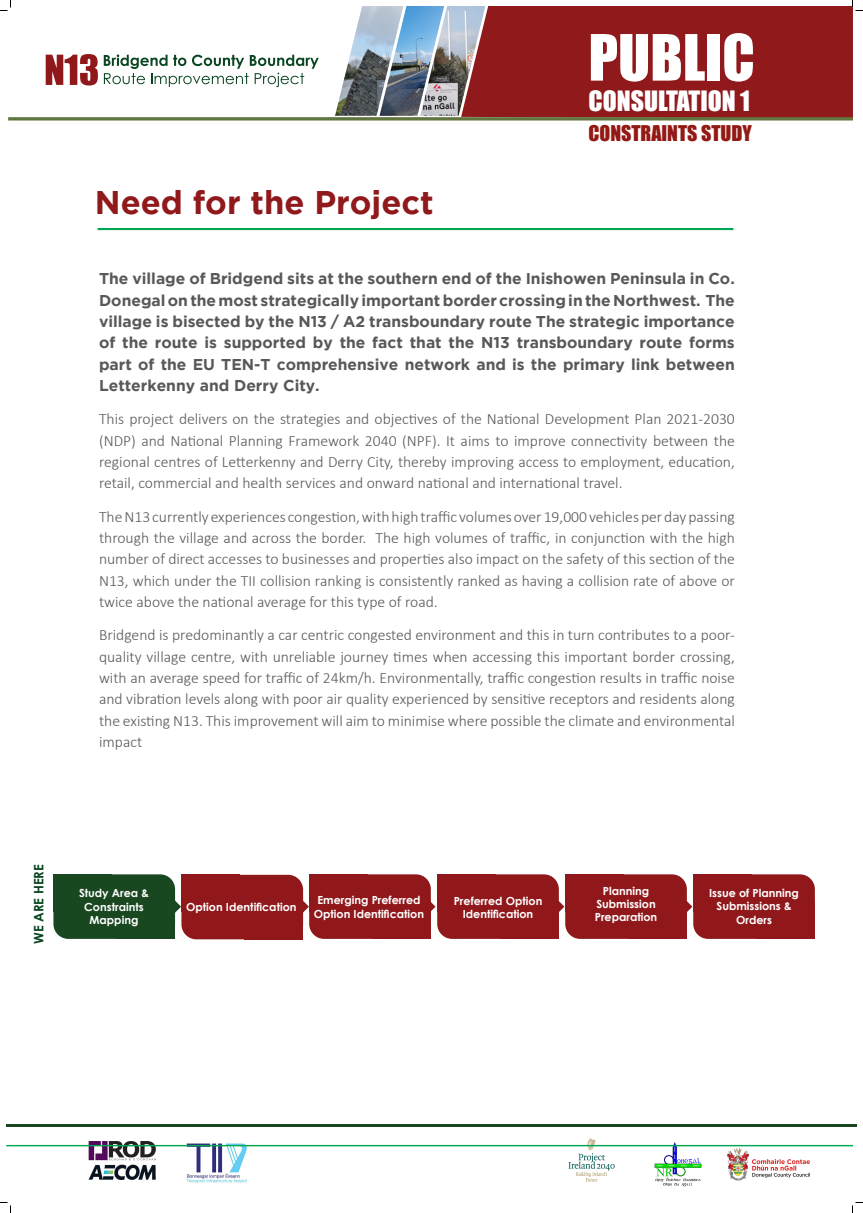
<style>
.page{position:relative;width:863px;height:1213px;background:#fff}
.page>*{position:absolute;margin:0;border:0;box-sizing:border-box;transform-origin:0 0}
.t1{font:58.95px "Impact";color:#fff}
.t2{font:700 32.7px "Gotham";color:#90191c}
.t3{font:25.75px "Impact";color:#fff}
.t4{font:19.9px "Impact";color:#931914}
.t5{font:300 15.65px/21.4px "Calibri";color:#57585a;text-align:justify}
.t6{font:700 15.65px/21.4px "Gotham";color:#57585a;text-align:justify}
.t7{font:700 13.05px "Century Gothic";color:#094520}
.t8{font:700 11.15px/13.4px "Century Gothic";color:#fff;text-align:center}
</style>
<div class="page">
<div style="left:461px;top:6px;width:392px;height:111px;background:#90191c"></div>
<svg style="left:8px;top:117px;width:845px;height:4px"></svg>
<hr style="left:6px;top:1124px;width:851px;height:3px;background:#184720">
<img style="left:335px;top:6px;width:44px;height:110px">
<img style="left:379px;top:6px;width:41px;height:110px">
<img style="left:420px;top:6px;width:65px;height:110px">
<svg style="left:46px;top:54px;width:52px;height:32px"></svg>
<svg style="left:104px;top:54px;width:215px;height:33px"></svg>
<img style="left:182px;top:1143px;width:70px;height:41px">
<img style="left:720px;top:1144px;width:97px;height:37px">
<img style="left:652px;top:1142px;width:52px;height:45px">
<img style="left:563px;top:1138px;width:57px;height:44px">
<img style="left:89px;top:1142px;width:67px;height:38px">
<svg style="left:175px;top:898px;width:6px;height:17px"></svg>
<svg style="left:303px;top:898px;width:6px;height:17px"></svg>
<svg style="left:431px;top:902px;width:4px;height:9px"></svg>
<svg style="left:559px;top:901px;width:5px;height:11px"></svg>
<svg style="left:687px;top:901px;width:5px;height:11px"></svg>
<div style="left:53px;top:874px;width:122px;height:65px;background:#184720;border-radius:15px"></div>
<div style="left:117px;top:902px;width:58px;height:37px;background:#184720"></div>
<div style="left:53px;top:874px;width:59px;height:38px;background:#184720"></div>
<div style="left:181px;top:875px;width:122px;height:64px;background:#90181b;border-radius:15px"></div>
<div style="left:245px;top:902px;width:58px;height:37px;background:#90181b"></div>
<div style="left:181px;top:875px;width:59px;height:37px;background:#90181b"></div>
<div style="left:309px;top:874px;width:122px;height:65px;background:#90181b;border-radius:15px"></div>
<div style="left:372px;top:902px;width:59px;height:37px;background:#90181b"></div>
<div style="left:309px;top:874px;width:58px;height:38px;background:#90181b"></div>
<div style="left:437px;top:874px;width:122px;height:65px;background:#90181b;border-radius:15px"></div>
<div style="left:500px;top:902px;width:59px;height:37px;background:#90181b"></div>
<div style="left:437px;top:874px;width:58px;height:38px;background:#90181b"></div>
<div style="left:565px;top:874px;width:122px;height:65px;background:#90181b;border-radius:15px"></div>
<div style="left:628px;top:902px;width:59px;height:37px;background:#90181b"></div>
<div style="left:565px;top:874px;width:59px;height:38px;background:#90181b"></div>
<div style="left:693px;top:874px;width:122px;height:65px;background:#90181b;border-radius:15px"></div>
<div style="left:756px;top:902px;width:59px;height:37px;background:#90181b"></div>
<div style="left:693px;top:874px;width:59px;height:38px;background:#90181b"></div>
<hr style="left:6px;top:1145px;width:847px;height:1px;background:#00a651">
<hr style="left:98px;top:228px;width:635px;height:2px;background:#00a651">
<svg style="left:0;top:0;width:11px;height:11px"></svg>
<svg style="left:0;top:1202px;width:11px;height:11px"></svg>
<svg style="left:852px;top:0;width:11px;height:11px"></svg>
<svg style="left:852px;top:1202px;width:11px;height:11px"></svg>
<p class="t2" style="left:95px;top:183px;width:340px">Need for the Project</p>
<h1 class="t1" style="left:588px;top:12px;width:168px">PUBLIC</h1>
<h3 class="t3" style="left:588px;top:81px;width:163px">CONSULTATION 1</h3>
<p class="t4" style="left:588px;top:118px;width:165px">CONSTRAINTS STUDY</p>
<p class="t6" style="left:99px;top:268px;width:637px">The village of Bridgend sits at the southern end of the Inishowen Peninsula in Co.<br>Donegal on the most strategically important border crossing in the Northwest. The village is bisected by the N13 / A2 transboundary route The strategic importance of the route is supported by the fact that the N13 transboundary route forms part of the EU TEN-T comprehensive network and is the primary link between Letterkenny and Derry City.</p>
<p class="t5" style="left:99px;top:408px;width:637px">This project delivers on the strategies and objectives of the National Development Plan 2021-2030 (NDP) and National Planning Framework 2040 (NPF). It aims to improve connectivity between the regional centres of Letterkenny and Derry City, thereby improving access to employment, education, retail, commercial and health services and onward national and international travel.</p>
<p class="t5" style="left:99px;top:506px;width:637px">The N13 currently experiences congestion, with high traffic volumes over 19,000 vehicles per day passing through the village and across the border. The high volumes of traffic, in conjunction with the high number of direct accesses to businesses and properties also impact on the safety of this section of the N13, which under the TII collision ranking is consistently ranked as having a collision rate of above or twice above the national average for this type of road.</p>
<p class="t5" style="left:99px;top:624px;width:637px">Bridgend is predominantly a car centric congested environment and this in turn contributes to a poor&shy;quality village centre, with unreliable journey times when accessing this important border crossing, with an average speed for traffic of 24km/h. Environmentally, traffic congestion results in traffic noise and vibration levels along with poor air quality experienced by sensitive receptors and residents along the existing N13. This improvement will aim to minimise where possible the climate and environmental impact</p>
<p class="t7" style="left:29px;top:944px;width:81px;rotate:-90deg">WE ARE HERE</p>
<p class="t8" style="left:79px;top:886px;width:71px">Study Area &amp;</p>
<p class="t8" style="left:84px;top:900px;width:61px">Constraints</p>
<p class="t8" style="left:90px;top:913px;width:50px">Mapping</p>
<p class="t8" style="left:186px;top:900px;width:112px">Option Identification</p>
<p class="t8" style="left:314px;top:893px;width:112px">Emerging Preferred<br>Option Identification</p>
<p class="t8" style="left:454px;top:894px;width:90px">Preferred Option<br>Identification</p>
<p class="t8" style="left:603px;top:883px;width:48px">Planning</p>
<p class="t8" style="left:596px;top:897px;width:61px">Submission</p>
<p class="t8" style="left:595px;top:910px;width:64px">Preparation</p>
<p class="t8" style="left:709px;top:886px;width:91px">Issue of Planning<br>Submissions &amp;<br>Orders</p>
</div>
